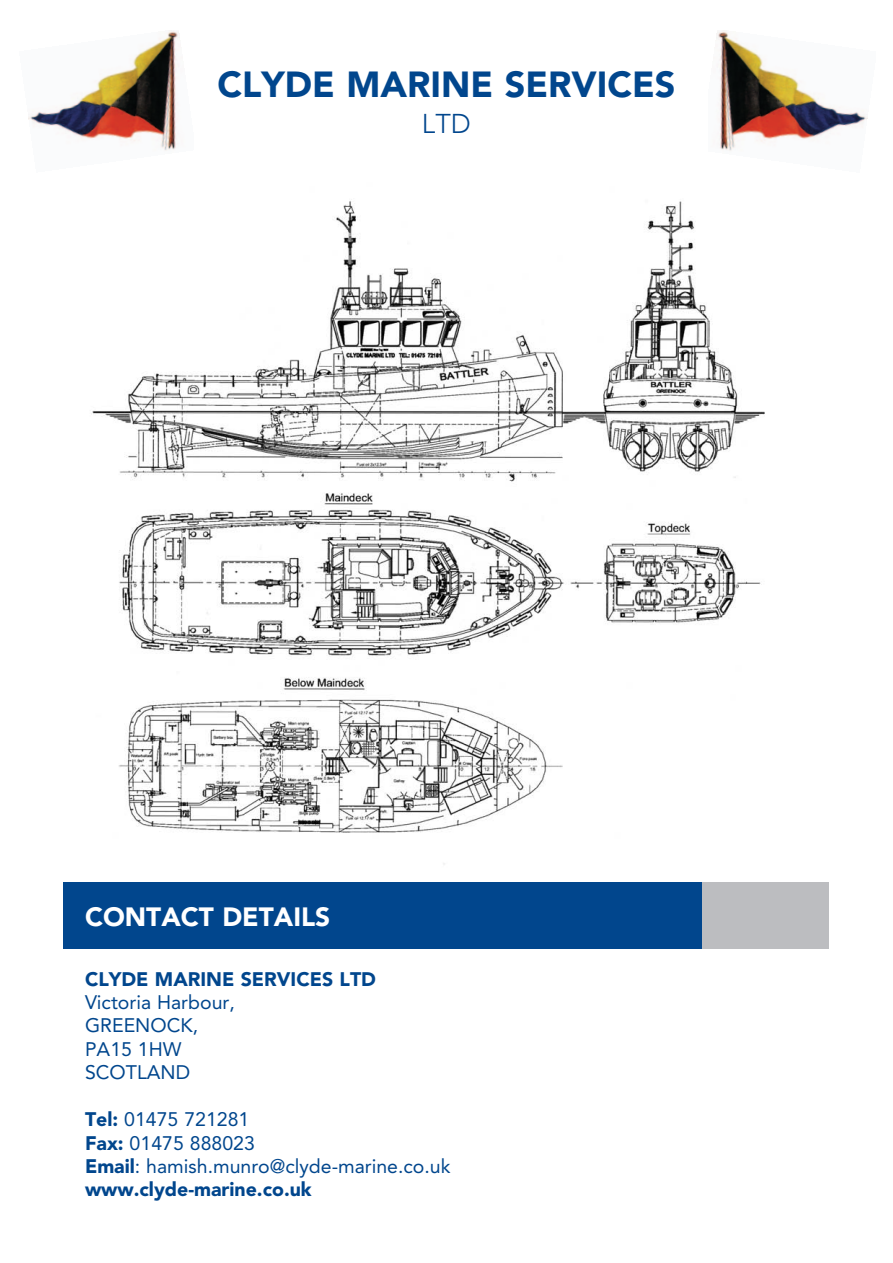
<style>
.page{position:relative;width:893px;height:1263px;background:#fff}
.page>*{position:absolute;margin:0;border:0;box-sizing:border-box;transform-origin:0 0}
.t1{font:900 36px "Avenir";color:#01468d}
.t2{font:300 27px "Avenir";color:#01468d}
.t3{font:900 26.25px "Avenir";color:#fff}
.t4{font:19.5px/23.4px "Avenir";color:#01468d}
.t5{font:900 19.5px "Avenir";color:#01468d}
.s1{font-weight:900}
</style>
<div class="page">
<img style="left:91px;top:201px;width:674px;height:664px">
<img style="left:716px;top:30px;width:152px;height:121px">
<img style="left:28px;top:30px;width:152px;height:121px">
<div style="left:64px;top:882px;width:765px;height:66px;background:#01468d"></div>
<div style="left:703px;top:882px;width:126px;height:66px;background:#bcbdc0"></div>
<h1 class="t1" style="left:217px;top:63px;width:460px">CLYDE MARINE SERVICES</h1>
<h2 class="t2" style="left:422px;top:108px;width:51px">LTD</h2>
<h3 class="t3" style="left:85px;top:901px;width:247px">CONTACT DETAILS</h3>
<p class="t5" style="left:85px;top:967px;width:292px">CLYDE MARINE SERVICES LTD</p>
<p class="t4" style="left:85px;top:991px;width:151px">Victoria Harbour,<br>GREENOCK,<br>PA15 1HW<br>SCOTLAND</p>
<p class="t4" style="left:85px;top:1108px;width:367px"><span class="s1">Tel:</span> 01475 721281<br><span class="s1">Fax:</span> 01475 888023<br><span class="s1">Email</span>: hamish.munro@clyde-marine.co.uk <span class="s1">www.clyde-marine.co.uk</span></p>
</div>
